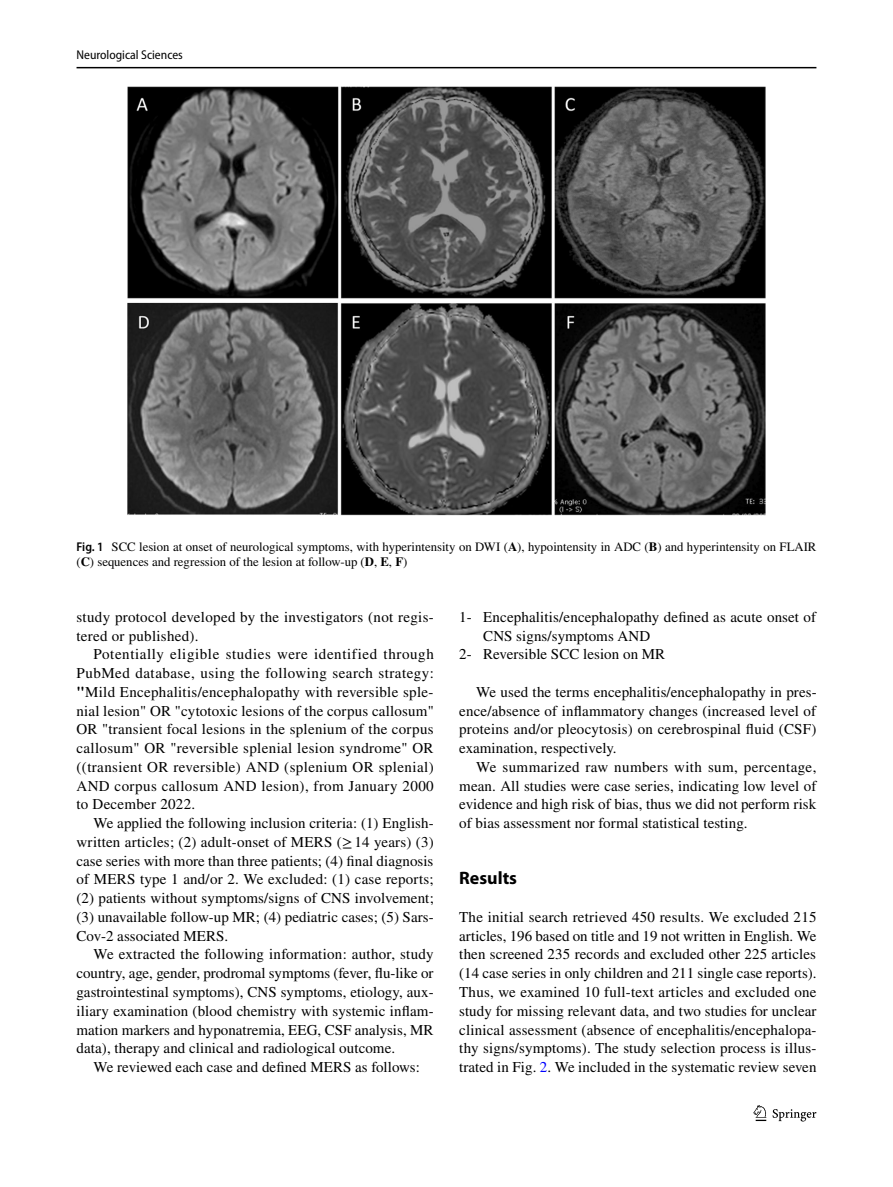
<style>
.page{position:relative;width:893px;height:1187px;background:#fff}
.page>*{position:absolute;margin:0;border:0;box-sizing:border-box;transform-origin:0 0}
.t1{font:700 18px "Myriad Pro";color:#000}
.t2{font:15px/18.8px "STIX";letter-spacing:.005em;color:#000;text-align:justify}
.t3{font:12.75px/15px "STIX";color:#000}
.t4{font:semi-condensed 12.75px "Myriad Pro";color:#000}
.s1{font-family:"Myriad Pro";font-weight:600;font-stretch:semi-condensed}
.s2{font-weight:700}
.s3{color:#00f}
</style>
<div class="page">
<hr style="left:77px;top:67px;width:739px;height:1px;background:#000">
<svg style="left:753px;top:1105px;width:13px;height:15px"></svg>
<svg style="left:773px;top:1109px;width:43px;height:12px"></svg>
<img style="left:128px;top:87px;width:637px;height:428px">
<p class="t4" style="left:77px;top:48px;width:108px">Neurological Sciences</p>
<p class="t3" style="left:77px;top:539px;width:741px"><span class="s1">Fig. 1</span> SCC lesion at onset of neurological symptoms, with hyperintensity on DWI (<span class="s2">A</span>), hypointensity in ADC (<span class="s2">B</span>) and hyperintensity on FLAIR (<span class="s2">C</span>) sequences and regression of the lesion at follow-up (<span class="s2">D</span>, <span class="s2">E</span>, <span class="s2">F</span>)</p>
<p class="t2" style="left:77px;top:608px;width:359px">study protocol developed by the investigators (not regis&shy;tered or published).</p>
<p class="t2" style="left:77px;top:646px;width:359px;text-indent:17px">Potentially eligible studies were identified through PubMed database, using the following search strategy: <span class="s2">"</span>Mild Encephalitis/encephalopathy with reversible sple&shy;nial lesion" OR "cytotoxic lesions of the corpus callosum" OR "transient focal lesions in the splenium of the corpus callosum" OR "reversible splenial lesion syndrome" OR ((transient OR reversible) AND (splenium OR splenial)<br>AND corpus callosum AND lesion), from January 2000 to December 2022.</p>
<p class="t2" style="left:77px;top:814px;width:359px;text-indent:17px">We applied the following inclusion criteria: (1) English&shy;written articles; (2) adult-onset of MERS (≥14 years) (3) case series with more than three patients; (4) final diagnosis of MERS type 1 and/or 2. We excluded: (1) case reports; (2) patients without symptoms/signs of CNS involvement; (3) unavailable follow-up MR; (4) pediatric cases; (5) Sars-Cov-2 associated MERS.</p>
<p class="t2" style="left:77px;top:946px;width:359px;text-indent:17px">We extracted the following information: author, study country, age, gender, prodromal symptoms (fever, flu-like or gastrointestinal symptoms), CNS symptoms, etiology, aux&shy;iliary examination (blood chemistry with systemic inflam&shy;mation markers and hyponatremia, EEG, CSF analysis, MR data), therapy and clinical and radiological outcome.</p>
<p class="t2" style="left:94px;top:1058px;width:328px">We reviewed each case and defined MERS as follows:</p>
<p class="t2" style="left:459px;top:608px;width:358px">1- Encephalitis/encephalopathy defined as acute onset of</p>
<p class="t2" style="left:483px;top:627px;width:168px">CNS signs/symptoms AND</p>
<p class="t2" style="left:459px;top:646px;width:208px">2- Reversible SCC lesion on MR</p>
<p class="t2" style="left:459px;top:683px;width:359px;text-indent:17px">We used the terms encephalitis/encephalopathy in pres&shy;ence/absence of inflammatory changes (increased level of proteins and/or pleocytosis) on cerebrospinal fluid (CSF) examination, respectively.</p>
<p class="t2" style="left:459px;top:758px;width:359px;text-indent:17px">We summarized raw numbers with sum, percentage, mean. All studies were case series, indicating low level of evidence and high risk of bias, thus we did not perform risk of bias assessment nor formal statistical testing.</p>
<p class="t1" style="left:459px;top:866px;width:59px">Results</p>
<p class="t2" style="left:459px;top:908px;width:359px">The initial search retrieved 450 results. We excluded 215 articles, 196 based on title and 19 not written in English. We then screened 235 records and excluded other 225 articles (14 case series in only children and 211 single case reports).<br>Thus, we examined 10 full-text articles and excluded one study for missing relevant data, and two studies for unclear clinical assessment (absence of encephalitis/encephalopa&shy;thy signs/symptoms). The study selection process is illus&shy;trated in Fig. <span class="s3">2</span>. We included in the systematic review seven</p>
</div>
